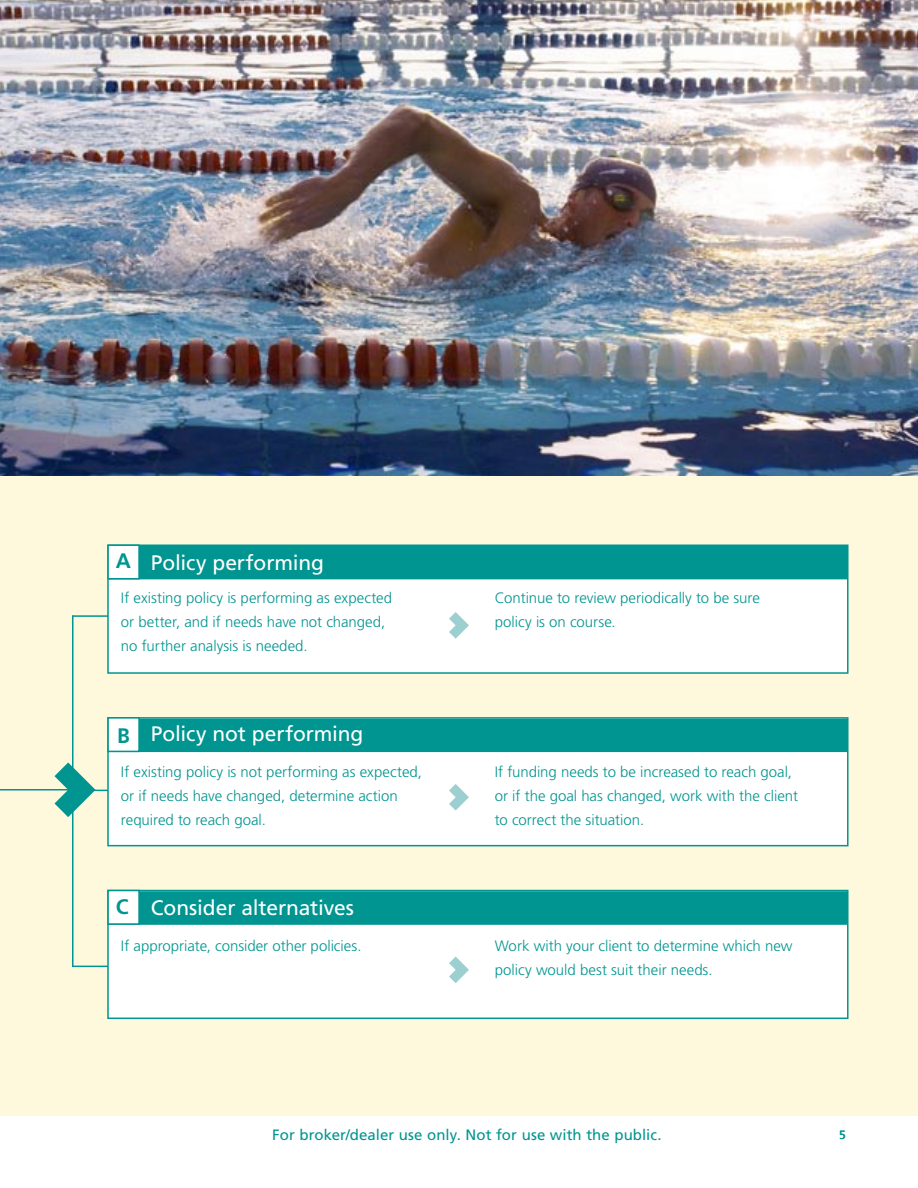
<style>
.page{position:relative;width:918px;height:1188px;background:#fff}
.page>*{position:absolute;margin:0;border:0;box-sizing:border-box;transform-origin:0 0}
.t1{font:21px "Frutiger LT Std";letter-spacing:-.005em;color:#fff}
.t2{font:700 21px "Frutiger LT Std";color:#009590}
.t3{font:300 15px/24px "Frutiger LT Std";color:#009590}
.t4{font:15px "Frutiger LT Std";letter-spacing:.005em;color:#009590}
.t5{font:12px "Frutiger LT Std";color:#009590}
</style>
<div class="page">
<div style="left:0;top:475px;width:918px;height:641px;background:#fef8dd"></div>
<hr style="left:72px;top:615px;width:2px;height:352px;background:#009590">
<hr style="left:73px;top:615px;width:467px;height:2px;background:#009590">
<hr style="left:73px;top:790px;width:467px;height:1px;background:#009590">
<hr style="left:73px;top:966px;width:467px;height:1px;background:#009590">
<img style="left:0;top:0;width:918px;height:475px">
<svg style="left:54px;top:762px;width:42px;height:55px"></svg>
<div style="left:140px;top:547px;width:706px;height:33px;background:#009590"></div>
<div style="left:110px;top:580px;width:736px;height:91px;background:#fff"></div>
<div style="left:115px;top:586px;width:323px;height:80px;background:#fff"></div>
<div style="left:489px;top:586px;width:323px;height:80px;background:#fff"></div>
<div style="left:107px;top:544px;width:742px;height:130px;border:2px solid #009590"></div>
<div style="left:108px;top:545px;width:31px;height:34px;background:#fff"></div>
<div style="left:107px;top:544px;width:33px;height:36px;border:2px solid #009590"></div>
<div style="left:140px;top:720px;width:706px;height:32px;background:#009590"></div>
<div style="left:110px;top:752px;width:736px;height:91px;background:#fff"></div>
<div style="left:115px;top:758px;width:323px;height:80px;background:#fff"></div>
<div style="left:489px;top:758px;width:323px;height:80px;background:#fff"></div>
<div style="left:107px;top:717px;width:742px;height:129px;border:2px solid #009590"></div>
<div style="left:108px;top:718px;width:31px;height:33px;background:#fff"></div>
<div style="left:107px;top:717px;width:33px;height:35px;border:2px solid #009590"></div>
<div style="left:140px;top:893px;width:706px;height:32px;background:#009590"></div>
<div style="left:110px;top:925px;width:736px;height:91px;background:#fff"></div>
<div style="left:115px;top:931px;width:323px;height:80px;background:#fff"></div>
<div style="left:489px;top:931px;width:323px;height:80px;background:#fff"></div>
<div style="left:107px;top:890px;width:742px;height:129px;border:2px solid #009590"></div>
<div style="left:108px;top:891px;width:31px;height:33px;background:#fff"></div>
<div style="left:107px;top:890px;width:33px;height:35px;border:2px solid #009590"></div>
<svg style="left:449px;top:612px;width:20px;height:27px"></svg>
<hr style="left:0;top:789px;width:87px;height:1px;background:#009590">
<svg style="left:449px;top:784px;width:20px;height:27px"></svg>
<svg style="left:449px;top:957px;width:20px;height:26px"></svg>
<h1 class="t2" style="left:116px;top:549px;width:17px">A</h1>
<h1 class="t1" style="left:151px;top:550px;width:175px">Policy performing</h1>
<p class="t3" style="left:121px;top:586px;width:273px">If existing policy is performing as expected or better, and if needs have not changed, no further analysis is needed.</p>
<p class="t3" style="left:495px;top:586px;width:267px">Continue to review periodically to be sure policy is on course.</p>
<h1 class="t1" style="left:151px;top:721px;width:214px">Policy not performing</h1>
<p class="t3" style="left:121px;top:760px;width:303px">If existing policy is not performing as expected, or if needs have changed, determine action required to reach goal.</p>
<p class="t3" style="left:495px;top:760px;width:305px">If funding needs to be increased to reach goal, or if the goal has changed, work with the client to correct the situation.</p>
<h1 class="t2" style="left:117px;top:723px;width:14px">B</h1>
<h1 class="t2" style="left:116px;top:894px;width:14px">C</h1>
<h1 class="t1" style="left:151px;top:895px;width:205px">Consider alternatives</h1>
<p class="t3" style="left:121px;top:934px;width:242px">If appropriate, consider other policies.</p>
<p class="t3" style="left:495px;top:934px;width:299px">Work with your client to determine which new policy would best suit their needs.</p>
<p class="t4" style="left:272px;top:1126px;width:391px">For broker/dealer use only. Not for use with the public.</p>
<p class="t5" style="left:839px;top:1127px;width:8px">5</p>
</div>
